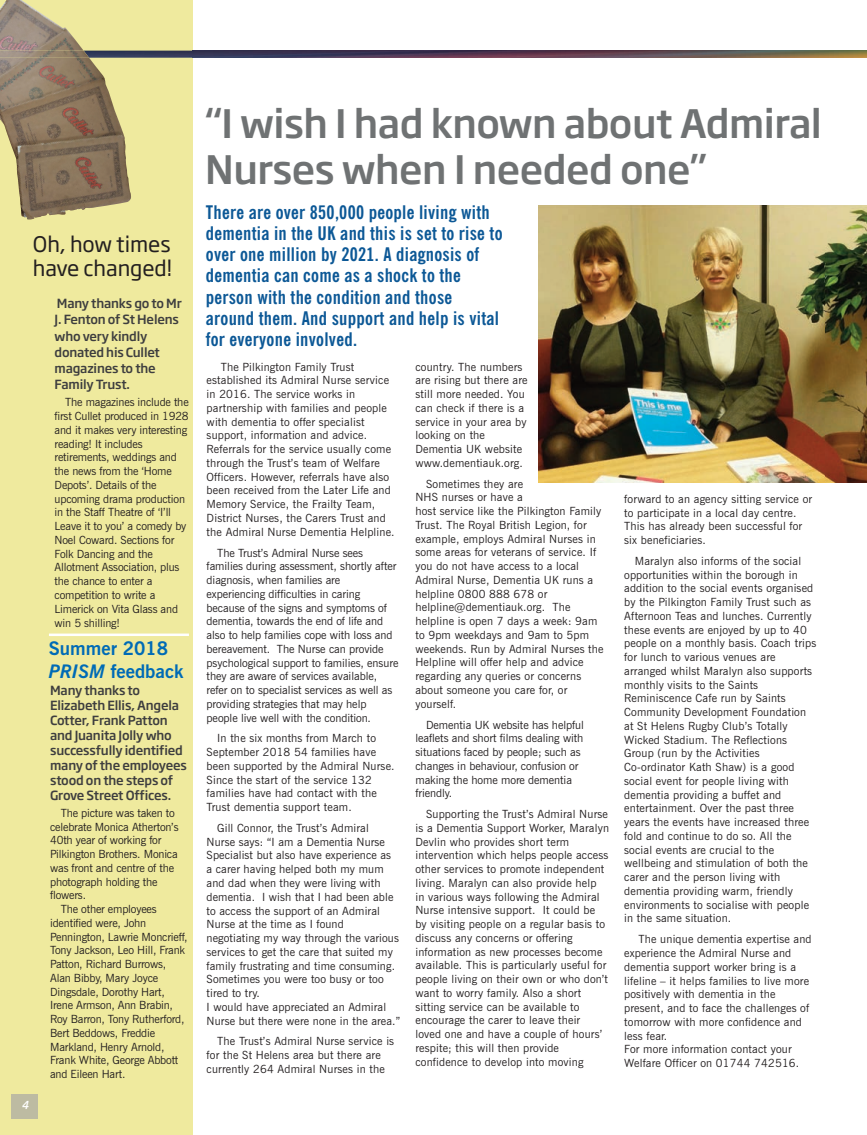
<style>
.page{position:relative;width:867px;height:1135px;background:#fff}
.page>*{position:absolute;margin:0;border:0;box-sizing:border-box;transform-origin:0 0}
.t1{font:500 38.75px/46.2px "Soho Gothic Pro";letter-spacing:-.015em;color:#6f7273}
.t2{font:21.25px/23.8px "Soho Gothic Pro";letter-spacing:-.005em;color:#231f20}
.t3{font:700 condensed 18.75px/21.2px "News Gothic BT";letter-spacing:.015em;color:#0c5896}
.t4{font:700 18.75px/22.5px "News Gothic BT";color:#006bb6}
.t5{font:500 12.5px/15px "Soho Gothic Pro";letter-spacing:-.015em;color:#3e3e3f}
.t6{font:11.25px/13.8px "News Gothic BT";letter-spacing:.015em;color:#231f20}
.t7{font:11.25px/13.8px "News Gothic BT";letter-spacing:-.015em;color:#231f20}
.t8{font:11.25px/13.8px "News Gothic BT";letter-spacing:-.005em;color:#231f20}
.t9{font:italic 700 11.25px "News Gothic BT";color:#fff}
.s1{font-style:italic}
</style>
<div class="page">
<div style="left:0;top:0;width:193px;height:1135px;background:#efea9e"></div>
<div style="left:11px;top:1094px;width:25px;height:25px;background:#bdbba2"></div>
<div style="left:13px;top:1094px;width:25px;height:25px;background:#bdbba2"></div>
<img style="left:131px;top:51px;width:736px;height:7px">
<img style="left:0;top:0;width:131px;height:219px">
<img style="left:0;top:51px;width:89px;height:7px">
<hr style="left:49px;top:633px;width:140px;height:3px;background:#fff">
<img style="left:539px;top:205px;width:328px;height:277px">
<h2 class="t2" style="left:33px;top:235px;width:141px">Oh, how times have changed!</h2>
<p class="t5" style="left:55px;top:296px;width:129px;line-height:16.2px">Many thanks go to Mr<br>J. Fenton of St Helens who very kindly donated his Cullet magazines to the<br>Family Trust.</p>
<p class="t7" style="left:55px;top:395px;width:136px;text-indent:11px">The magazines include the first Cullet produced in 1928 and it makes very interesting reading! It includes retirements, weddings and the news from the ‘Home<br>Depots’. Details of the upcoming drama production in the Staff Theatre of ‘I’ll<br>Leave it to you’ a comedy by<br>Noel Coward. Sections for<br>Folk Dancing and the<br>Allotment Association, plus the chance to enter a competition to write a<br>Limerick on Vita Glass and win 5 shilling!</p>
<h3 class="t4" style="left:49px;top:637px;width:136px">Summer 2018<br><span class="s1">PRISM</span> feedback</h3>
<p class="t9" style="left:20px;top:1098px;width:10px">44</p>
<p class="t5" style="left:50px;top:683px;width:138px">Many thanks to<br>Elizabeth Ellis, Angela<br>Cotter, Frank Patton and Juanita Jolly who successfully identified many of the employees stood on the steps of<br>Grove Street Offices.</p>
<p class="t7" style="left:61px;top:806px;width:115px">The picture was taken to</p>
<p class="t7" style="left:50px;top:819px;width:130px">celebrate Monica Atherton’s</p>
<p class="t7" style="left:50px;top:833px;width:113px">40th year of working for</p>
<p class="t7" style="left:50px;top:847px;width:129px">Pilkington Brothers. Monica</p>
<p class="t7" style="left:50px;top:861px;width:126px">was front and centre of the</p>
<p class="t7" style="left:50px;top:874px;width:109px">photograph holding the</p>
<p class="t7" style="left:50px;top:888px;width:37px">flowers.</p>
<p class="t7" style="left:61px;top:902px;width:97px">The other employees</p>
<p class="t7" style="left:50px;top:916px;width:98px">identified were, John</p>
<p class="t7" style="left:50px;top:929px;width:139px">Pennington, Lawrie Moncrieff,</p>
<p class="t7" style="left:50px;top:943px;width:136px">Tony Jackson, Leo Hill, Frank</p>
<p class="t7" style="left:50px;top:957px;width:118px">Patton, Richard Burrows,</p>
<p class="t7" style="left:50px;top:971px;width:110px">Alan Bibby, Mary Joyce</p>
<p class="t7" style="left:50px;top:984px;width:116px">Dingsdale, Dorothy Hart,</p>
<p class="t7" style="left:50px;top:998px;width:124px">Irene Armson, Ann Brabin,</p>
<p class="t7" style="left:50px;top:1012px;width:136px">Roy Barron, Tony Rutherford,</p>
<p class="t7" style="left:50px;top:1026px;width:107px">Bert Beddows, Freddie</p>
<p class="t7" style="left:50px;top:1039px;width:116px">Markland, Henry Arnold,</p>
<p class="t7" style="left:50px;top:1053px;width:130px">Frank White, George Abbott</p>
<p class="t7" style="left:50px;top:1067px;width:77px">and Eileen Hart.</p>
<h1 class="t1" style="left:205px;top:103px;width:618px">“I wish I had known about Admiral<br>Nurses when I needed one”</h1>
<p class="t3" style="left:206px;top:201px;width:298px">There are over 850,000 people living with dementia in the UK and this is set to rise to over one million by 2021. A diagnosis of dementia can come as a shock to the person with the condition and those around them. And support and help is vital for everyone involved.</p>
<p class="t6" style="left:207px;top:360px;width:190px;text-indent:14px">The Pilkington Family Trust established its Admiral Nurse service in 2016. The service works in partnership with families and people with dementia to offer specialist support, information and advice.<br>Referrals for the service usually come through the Trust’s team of Welfare Officers. However, referrals have also been received from the Later Life and Memory Service, the Frailty Team, District Nurses, the Carers Trust and the Admiral Nurse Dementia Helpline.</p>
<p class="t8" style="left:207px;top:545px;width:193px;text-indent:11px">The Trust’s Admiral Nurse sees families during assessment, shortly after diagnosis, when families are experiencing difficulties in caring because of the signs and symptoms of dementia, towards the end of life and also to help families cope with loss and bereavement. The Nurse can provide psychological support to families, ensure they are aware of services available, refer on to specialist services as well as providing strategies that may help people live well with the condition.</p>
<p class="t6" style="left:207px;top:731px;width:189px;text-indent:11px">In the six months from March to<br>September 2018 54 families have been supported by the Admiral Nurse.<br>Since the start of the service 132 families have had contact with the<br>Trust dementia support team.</p>
<p class="t6" style="left:207px;top:821px;width:195px;text-indent:11px">Gill Connor, the Trust’s Admiral<br>Nurse says: “I am a Dementia Nurse Specialist but also have experience as<br>a carer having helped both my mum and dad when they were living with dementia. I wish that I had been able to access the support of an Admiral Nurse at the time as I found<br>negotiating my way through the various services to get the care that suited my family frustrating and time consuming.<br>Sometimes you were too busy or too tired to try.<br>I would have appreciated an Admiral Nurse but there were none in the area.”</p>
<p class="t6" style="left:207px;top:1034px;width:189px;text-indent:11px">The Trust’s Admiral Nurse service is for the St Helens area but there are currently 264 Admiral Nurses in the</p>
<p class="t6" style="left:415px;top:360px;width:114px">country. The numbers are rising but there are still more needed. You can check if there is a service in your area by looking on the<br>Dementia UK website www.dementiauk.org.</p>
<p class="t6" style="left:415px;top:477px;width:190px;text-indent:11px">Sometimes they are<br>NHS nurses or have a<br>host service like the Pilkington Family<br>Trust. The Royal British Legion, for example, employs Admiral Nurses in some areas for veterans of service. If you do not have access to a local<br>Admiral Nurse, Dementia UK runs a helpline 0800 888 678 or helpline@dementiauk.org. The helpline is open 7 days a week: 9am to 9pm weekdays and 9am to 5pm weekends. Run by Admiral Nurses the<br>Helpline will offer help and advice regarding any queries or concerns about someone you care for, or yourself.</p>
<p class="t8" style="left:415px;top:717px;width:170px;text-indent:11px">Dementia UK website has helpful leaflets and short films dealing with situations faced by people; such as changes in behaviour, confusion or making the home more dementia friendly.</p>
<p class="t6" style="left:415px;top:807px;width:195px;text-indent:11px">Supporting the Trust’s Admiral Nurse is a Dementia Support Worker, Maralyn Devlin who provides short term intervention which helps people access other services to promote independent living. Maralyn can also provide help<br>in various ways following the Admiral Nurse intensive support. It could be by visiting people on a regular basis to discuss any concerns or offering information as new processes become available. This is particularly useful for people living on their own or who don’t want to worry family. Also a short sitting service can be available to encourage the carer to leave their<br>loved one and have a couple of hours’ respite; this will then provide confidence to develop into moving</p>
<p class="t6" style="left:624px;top:492px;width:189px">forward to an agency sitting service or to participate in a local day centre.<br>This has already been successful for six beneficiaries.</p>
<p class="t6" style="left:624px;top:554px;width:194px;text-indent:11px">Maralyn also informs of the social opportunities within the borough in addition to the social events organised by the Pilkington Family Trust such as Afternoon Teas and lunches. Currently these events are enjoyed by up to 40 people on a monthly basis. Coach trips for lunch to various venues are arranged whilst Maralyn also supports monthly visits to the Saints Reminiscence Cafe run by Saints Community Development Foundation at St Helens Rugby Club’s Totally Wicked Stadium. The Reflections Group (run by the Activities Co-ordinator Kath Shaw) is a good social event for people living with dementia providing a buffet and entertainment. Over the past three years the events have increased three fold and continue to do so. All the social events are crucial to the wellbeing and stimulation of both the carer and the person living with dementia providing warm, friendly environments to socialise with people in the same situation.</p>
<p class="t6" style="left:624px;top:932px;width:189px;text-indent:14px">The unique dementia expertise and experience the Admiral Nurse and dementia support worker bring is a lifeline – it helps families to live more positively with dementia in the present, and to face the challenges of tomorrow with more confidence and less fear.<br>For more information contact your<br>Welfare Officer on 01744 742516.</p>
</div>
